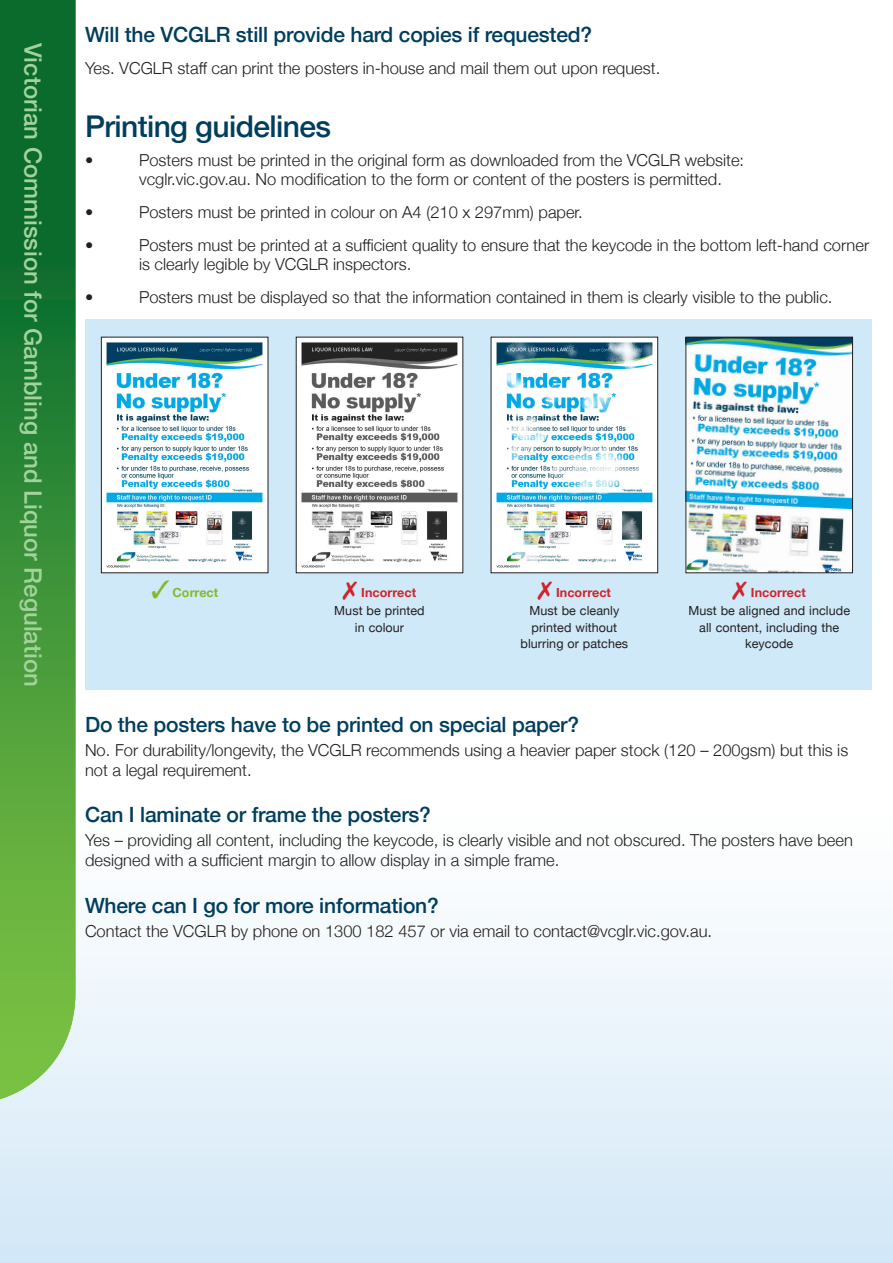
<style>
.page{position:relative;width:893px;height:1263px;background:#fff}
.page>*{position:absolute;margin:0;border:0;box-sizing:border-box;transform-origin:0 0}
.heading_2{font:500 30px "Helvetica Neue";letter-spacing:-.02em;color:#003e5e}
.t1{font:500 24px "Helvetica Neue";color:#a3d39c}
.heading_2-2{font:500 21px "Helvetica Neue";letter-spacing:-.01em;color:#003e5e}
.body_text{font:500 21px "Helvetica Neue";letter-spacing:-.01em;color:#003e5e}
.body_text-2{font:300 16.5px/19.8px "Helvetica Neue";color:#231f20}
.t2{font:12.6px/16.8px "Helvetica Neue";letter-spacing:.005em;color:#231f20;text-align:center}
.t3{font:700 12.6px "Helvetica Neue";letter-spacing:.005em;color:#d1232a}
.t4{font:700 12.6px "Helvetica Neue";letter-spacing:.005em;color:#82bb27}
</style>
<div class="page">
<div style="left:0;top:782px;width:893px;height:481px;background:linear-gradient(to bottom,#fff,#d3e8f7)"></div>
<svg style="left:0;top:0;width:75px;height:1099px;background:#3c913b"></svg>
<div style="left:85px;top:319px;width:787px;height:371px;background:#cfe9f8"></div>
<img style="left:103px;top:339px;width:163px;height:232px">
<img style="left:298px;top:339px;width:163px;height:232px">
<img style="left:493px;top:339px;width:163px;height:232px">
<img style="left:688px;top:339px;width:163px;height:232px">
<div style="left:686px;top:337px;width:167px;height:236px;border:1px solid #231f20"></div>
<p class="t1" style="left:52px;top:43px;width:645px;rotate:90deg">Victorian Commission for Gambling and Liquor Regulation</p>
<p class="body_text" style="left:85px;top:17px;width:509px">Will the VCGLR still provide hard copies if requested?</p>
<p class="body_text-2" style="left:85px;top:57px;width:577px">Yes. VCGLR staff can print the posters in-house and mail them out upon request.</p>
<p class="heading_2" style="left:85px;top:103px;width:247px">Printing guidelines</p>
<p class="body_text-2" style="left:85px;top:149px;width:10px">•</p>
<p class="body_text-2" style="left:139px;top:149px;width:607px">Posters must be printed in the original form as downloaded from the VCGLR website: vcglr.vic.gov.au. No modification to the form or content of the posters is permitted.</p>
<p class="body_text-2" style="left:85px;top:201px;width:10px">•</p>
<p class="body_text-2" style="left:139px;top:201px;width:445px">Posters must be printed in colour on A4 (210 x 297mm) paper.</p>
<p class="body_text-2" style="left:85px;top:234px;width:10px">•</p>
<p class="body_text-2" style="left:139px;top:234px;width:732px">Posters must be printed at a sufficient quality to ensure that the keycode in the bottom left-hand corner is clearly legible by VCGLR inspectors.</p>
<p class="body_text-2" style="left:85px;top:286px;width:10px">•</p>
<p class="body_text-2" style="left:139px;top:286px;width:695px">Posters must be displayed so that the information contained in them is clearly visible to the public.</p>
<p class="t4" style="left:151px;top:582px;width:69px">✓ Correct</p>
<p class="t3" style="left:343px;top:582px;width:75px">✗ Incorrect</p>
<p class="t2" style="left:334px;top:603px;width:92px">Must be printed in colour</p>
<p class="t3" style="left:538px;top:582px;width:75px">✗ Incorrect</p>
<p class="t2" style="left:521px;top:603px;width:109px">Must be cleanly printed without blurring or patches</p>
<p class="t3" style="left:733px;top:582px;width:75px">✗ Incorrect</p>
<p class="t2" style="left:688px;top:603px;width:163px">Must be aligned and include all content, including the keycode</p>
<p class="heading_2-2" style="left:85px;top:707px;width:496px">Do the posters have to be printed on special paper?</p>
<p class="body_text-2" style="left:85px;top:739px;width:765px">No. For durability/longevity, the VCGLR recommends using a heavier paper stock (120 – 200gsm) but this is not a legal requirement.</p>
<p class="heading_2-2" style="left:85px;top:798px;width:347px">Can I laminate or frame the posters?</p>
<p class="body_text-2" style="left:85px;top:829px;width:769px">Yes – providing all content, including the keycode, is clearly visible and not obscured. The posters have been designed with a sufficient margin to allow display in a simple frame.</p>
<p class="heading_2-2" style="left:85px;top:888px;width:355px">Where can I go for more information?</p>
<p class="body_text-2" style="left:85px;top:920px;width:629px">Contact the VCGLR by phone on 1300 182 457 or via email to contact@vcglr.vic.gov.au.</p>
</div>
